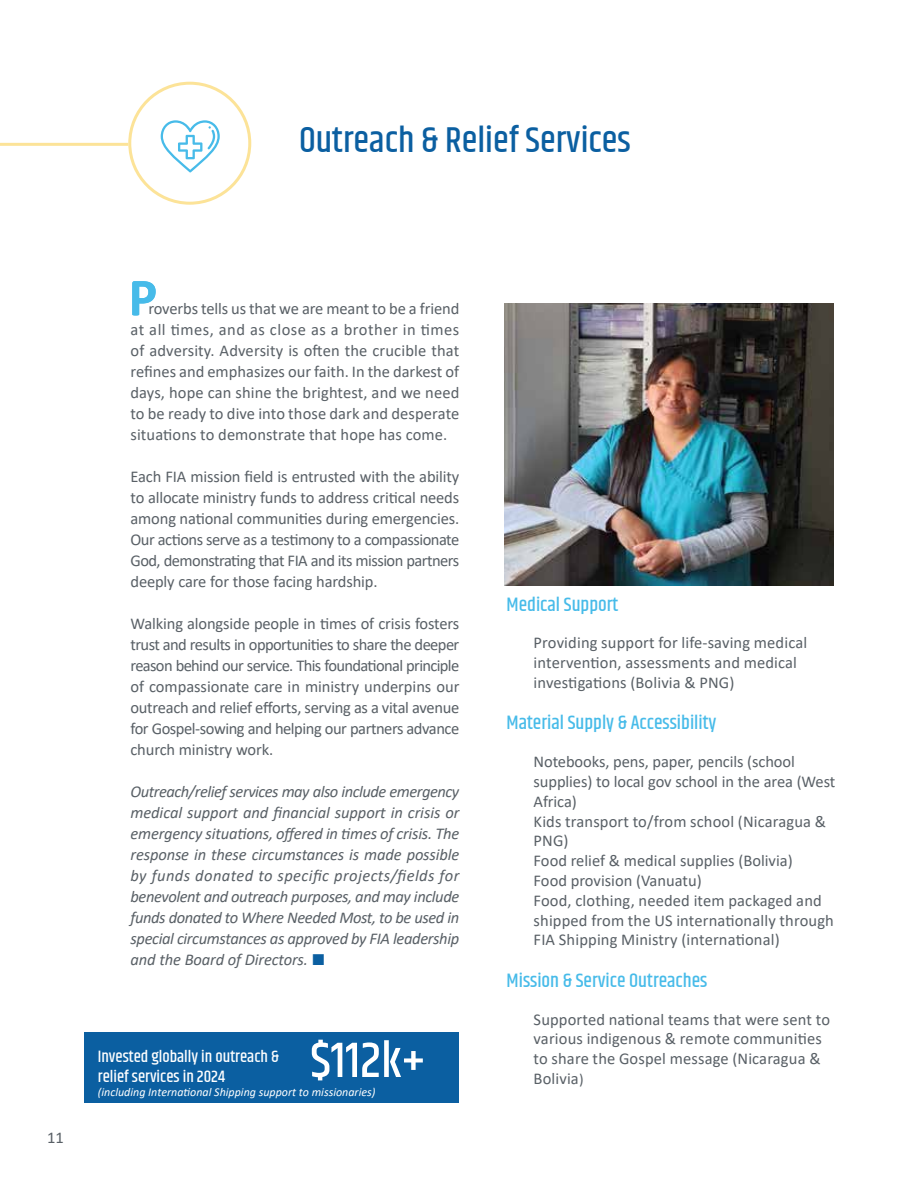
<style>
.page{position:relative;width:918px;height:1188px;background:#fff}
.page>*{position:absolute;margin:0;border:0;box-sizing:border-box;transform-origin:0 0}
.t1{font:700 54px "Calibri";color:#47bbe9}
.t2{font:500 50.55px "Khand";color:#fff}
.t3{font:500 36px "Khand";color:#0b5fa1}
.t4{font:500 19.5px "Khand";color:#47bbe9}
.t5{font:16.5px/21px "Calibri";letter-spacing:.005em;color:#596066;text-align:justify}
.t6{font:italic 16.5px/21px "Calibri";letter-spacing:-.02em;color:#596066;text-align:justify}
.t7{font:500 16.5px/19.8px "Khand";color:#fff}
.t8{font:italic 12px "Calibri";color:#fff}
.s1{font-size:15px}
</style>
<div class="page">
<div style="left:84px;top:1032px;width:375px;height:70px;background:#0b5fa1"></div>
<hr style="left:0;top:143px;width:128px;height:3px;background:#fce398">
<div style="left:128px;top:82px;width:123px;height:123px;border:3px solid #fce398;border-radius:50%"></div>
<svg style="left:161px;top:120px;width:59px;height:52px"></svg>
<img style="left:504px;top:303px;width:330px;height:283px">
<h3 class="t3" style="left:299px;top:117px;width:333px">Outreach &amp; Relief Services</h3>
<p class="t5" style="left:47px;top:1127px;width:18px">11</p>
<h1 class="t1" style="left:129px;top:259px;width:30px">P</h1>
<p class="t5" style="left:130px;top:298px;width:330px;text-indent:18px">roverbs tells us that we are meant to be a friend at all times, and as close as a brother in times of adversity. Adversity is often the crucible that refines and emphasizes our faith. In the darkest of days, hope can shine the brightest, and we need to be ready to dive into those dark and desperate situations to demonstrate that hope has come.</p>
<p class="t5" style="left:130px;top:466px;width:330px">Each FIA mission field is entrusted with the ability to allocate ministry funds to address critical needs among national communities during emergencies.<br>Our actions serve as a testimony to a compassionate God, demonstrating that FIA and its mission partners deeply care for those facing hardship.</p>
<p class="t5" style="left:130px;top:613px;width:330px">Walking alongside people in times of crisis fosters trust and results in opportunities to share the deeper reason behind our service. This foundational principle of compassionate care in ministry underpins our outreach and relief efforts, serving as a vital avenue for Gospel-sowing and helping our partners advance church ministry work.</p>
<p class="t6" style="left:130px;top:781px;width:330px">Outreach/relief services may also include emergency medical support and financial support in crisis or emergency situations, offered in times of crisis. The response in these circumstances is made possible by funds donated to specific projects/fields for benevolent and outreach purposes, and may include funds donated to Where Needed Most, to be used in special circumstances as approved by FIA leadership and the Board of Directors.</p>
<h2 class="t2" style="left:310px;top:1029px;width:116px">$112k+</h2>
<p class="t7" style="left:98px;top:1047px;width:183px">Invested globally in outreach &amp; relief services in 2024</p>
<p class="t8" style="left:98px;top:1084px;width:279px">(including International Shipping support to missionaries)</p>
<p class="t4" style="left:507px;top:592px;width:113px">Medical Support</p>
<p class="t5" style="left:534px;top:633px;width:275px;line-height:19.8px;text-align:left">Providing support for life-saving medical intervention, assessments and medical investigations (Bolivia &amp; PNG)</p>
<p class="t4" style="left:507px;top:711px;width:211px">Material Supply &amp; Accessibility</p>
<p class="t5" style="left:534px;top:752px;width:303px;line-height:19.8px;text-align:left">Notebooks, pens, paper, pencils (school supplies) to local gov school in the area (West Africa)<br>Kids transport to/from school (Nicaragua &amp; PNG)<br>Food relief &amp; medical supplies (Bolivia)<br>Food provision (Vanuatu)<br>Food, clothing, needed item packaged and shipped from the US internationally through FIA Shipping Ministry (international)</p>
<p class="t4" style="left:507px;top:968px;width:202px">Mission &amp; Service Outreaches</p>
<p class="t5" style="left:534px;top:1009px;width:298px;line-height:19.8px;text-align:left">Supported national teams that were sent to various indigenous &amp; remote communities to share the Gospel message (Nicaragua &amp; Bolivia<span class="s1">)</span></p>
</div>
